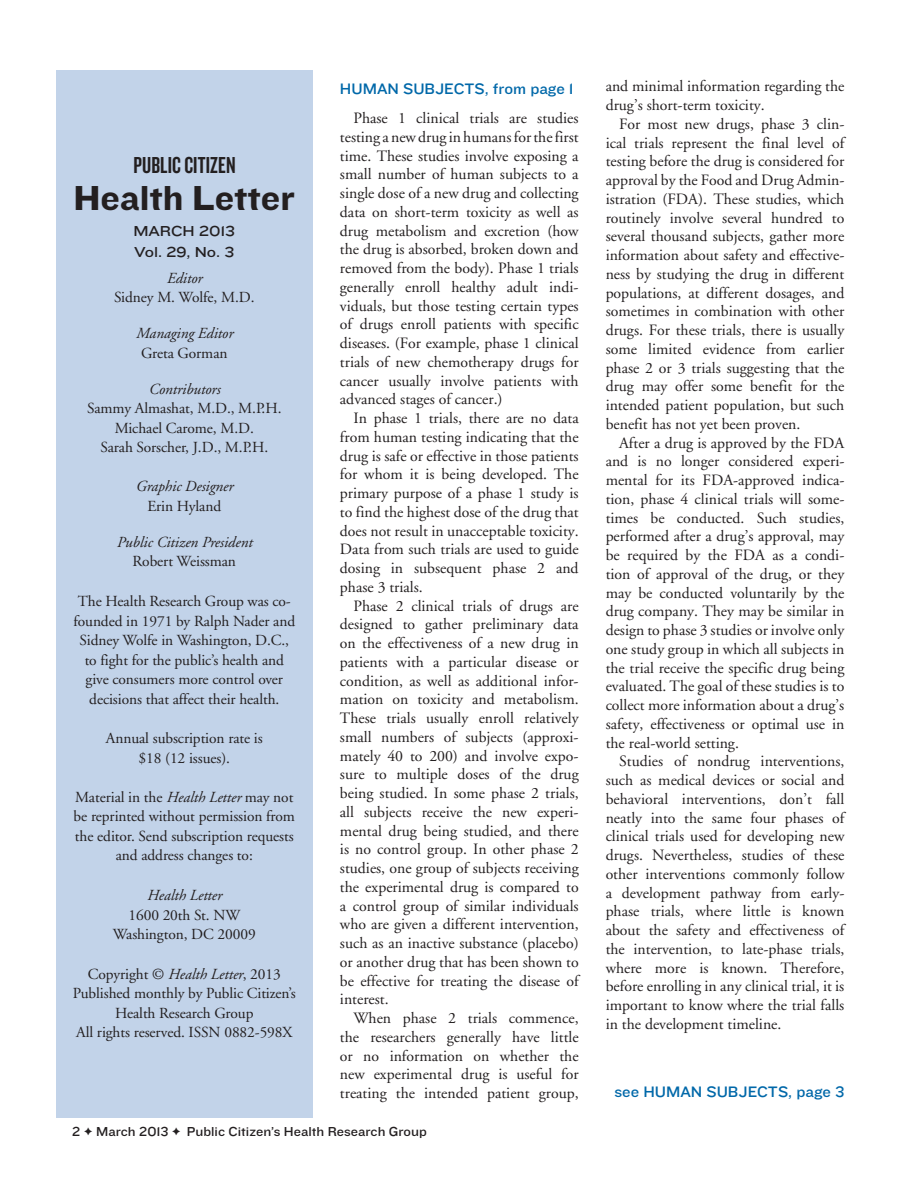
<style>
.page{position:relative;width:918px;height:1188px;background:#fff}
.page>*{position:absolute;margin:0;border:0;box-sizing:border-box;transform-origin:0 0}
.body_text{font:36px "Knockout HTF52 Cruiserweight";color:#231f20}
.body_text-2{font:24px "Knockout HTF48 Featherweight";letter-spacing:.005em;color:#231f20}
.body_text-3{font:15.75px/18.8px "Adobe Garamond";color:#231f20;text-align:justify}
.body_text-4{font:15.75px "Knockout HTF32 Junior Cruiserwt";color:#0068a9}
.sub{font:15.3px/19.5px "Adobe Garamond";letter-spacing:-.005em;color:#231f20;text-align:center}
.sub-2{font:italic 15.3px/19.5px "Adobe Garamond";letter-spacing:-.005em;color:#231f20;text-align:center}
.sub-3{font:15px/21px "Knockout HTF33 Junior Heviwt";letter-spacing:-.005em;color:#231f20}
.t1{font:13.5px "Knockout HTF32 Junior Cruiserwt";color:#231f20}
.s1{font-style:italic}
.s2{font-style:normal}
</style>
<div class="page">
<div style="left:56px;top:71px;width:257px;height:1047px;background:#c2d3e9"></div>
<p class="body_text-2" style="left:133px;top:153px;width:104px">PUBLIC CITIZEN</p>
<p class="body_text" style="left:73px;top:179px;width:223px">Health Letter</p>
<p class="sub-3" style="left:133px;top:220px;width:103px">MARCH 2013<br>Vol. 29, No. 3</p>
<p class="sub" style="left:114px;top:269px;width:142px"><span class="s1">Editor<br></span>Sidney M. Wolfe, M.D.</p>
<p class="sub-2" style="left:136px;top:324px;width:99px">Managing Editor<br><span class="s2">Greta Gorman</span></p>
<p class="sub" style="left:87px;top:380px;width:196px"><span class="s1">Contributors<br></span>Sammy Almashat, M.D., M.P.H.<br>Michael Carome, M.D.<br>Sarah Sorscher, J.D., M.P.H.</p>
<p class="sub-2" style="left:136px;top:477px;width:99px">Graphic Designer<br><span class="s2">Erin Hyland</span></p>
<p class="sub-2" style="left:117px;top:533px;width:137px">Public Citizen President<br><span class="s2">Robert Weissman</span></p>
<p class="sub" style="left:73px;top:592px;width:223px">The Health Research Group was co&shy;founded in 1971 by Ralph Nader and Sidney Wolfe in Washington, D.C., to fight for the public’s health and give consumers more control over decisions that affect their health.</p>
<p class="sub" style="left:106px;top:729px;width:158px">Annual subscription rate is $18 (12 issues).</p>
<p class="sub" style="left:74px;top:788px;width:223px">Material in the <span class="s1">Health Letter</span> may not be reprinted without permission from the editor. Send subscription requests and address changes to:</p>
<p class="sub" style="left:113px;top:886px;width:144px"><span class="s1">Health Letter<br></span>1600 20th St. NW<br>Washington, DC 20009</p>
<p class="sub" style="left:73px;top:965px;width:224px">Copyright © <span class="s1">Health Letter</span>, 2013<br>Published monthly by Public Citizen’s<br>Health Research Group<br>All rights reserved. ISSN 0882-598X</p>
<p class="body_text-4" style="left:340px;top:80px;width:235px">HUMAN SUBJECTS, from page 1</p>
<p class="body_text-3" style="left:340px;top:109px;width:240px;text-indent:14px">Phase 1 clinical trials are studies testing a new drug in humans for the first time. These studies involve exposing a small number of human subjects to a single dose of a new drug and collecting data on short-term toxicity as well as drug metabolism and excretion (how the drug is absorbed, broken down and removed from the body). Phase 1 trials generally enroll healthy adult indi&shy;viduals, but those testing certain types of drugs enroll patients with specific diseases. (For example, phase 1 clinical trials of new chemotherapy drugs for cancer usually involve patients with advanced stages of cancer.)</p>
<p class="body_text-3" style="left:340px;top:409px;width:240px;text-indent:14px">In phase 1 trials, there are no data from human testing indicating that the drug is safe or effective in those patients for whom it is being developed. The primary purpose of a phase 1 study is to find the highest dose of the drug that does not result in unacceptable toxicity.<br>Data from such trials are used to guide dosing in subsequent phase 2 and phase 3 trials.</p>
<p class="body_text-3" style="left:340px;top:597px;width:240px;text-indent:14px">Phase 2 clinical trials of drugs are designed to gather preliminary data on the effectiveness of a new drug in patients with a particular disease or condition, as well as additional infor&shy;mation on toxicity and metabolism.<br>These trials usually enroll relatively small numbers of subjects (approxi&shy;mately 40 to 200) and involve expo&shy;sure to multiple doses of the drug being studied. In some phase 2 trials, all subjects receive the new experi&shy;mental drug being studied, and there is no control group. In other phase 2 studies, one group of subjects receiving the experimental drug is compared to a control group of similar individuals who are given a different intervention, such as an inactive substance (placebo) or another drug that has been shown to be effective for treating the disease of interest.</p>
<p class="body_text-3" style="left:340px;top:1009px;width:240px;text-indent:14px">When phase 2 trials commence, the researchers generally have little or no information on whether the new experimental drug is useful for treating the intended patient group,</p>
<p class="t1" style="left:72px;top:1124px;width:356px">2 ✦ March 2013 ✦ Public Citizen’s Health Research Group</p>
<p class="body_text-3" style="left:606px;top:77px;width:240px">and minimal information regarding the drug’s short-term toxicity.</p>
<p class="body_text-3" style="left:606px;top:115px;width:240px;text-indent:14px">For most new drugs, phase 3 clin&shy;ical trials represent the final level of testing before the drug is considered for approval by the Food and Drug Admin&shy;istration (FDA). These studies, which routinely involve several hundred to several thousand subjects, gather more information about safety and effective&shy;ness by studying the drug in different populations, at different dosages, and sometimes in combination with other drugs. For these trials, there is usually some limited evidence from earlier phase 2 or 3 trials suggesting that the drug may offer some benefit for the intended patient population, but such benefit has not yet been proven.</p>
<p class="body_text-3" style="left:606px;top:434px;width:240px;text-indent:14px">After a drug is approved by the FDA and is no longer considered experi&shy;mental for its FDA-approved indica&shy;tion, phase 4 clinical trials will some&shy;times be conducted. Such studies, performed after a drug’s approval, may be required by the FDA as a condi&shy;tion of approval of the drug, or they may be conducted voluntarily by the drug company. They may be similar in design to phase 3 studies or involve only one study group in which all subjects in the trial receive the specific drug being evaluated. The goal of these studies is to collect more information about a drug’s safety, effectiveness or optimal use in the real-world setting.</p>
<p class="body_text-3" style="left:606px;top:752px;width:240px;text-indent:14px">Studies of nondrug interventions, such as medical devices or social and behavioral interventions, don’t fall neatly into the same four phases of clinical trials used for developing new drugs. Nevertheless, studies of these other interventions commonly follow a development pathway from early&shy;phase trials, where little is known about the safety and effectiveness of the intervention, to late-phase trials, where more is known. Therefore, before enrolling in any clinical trial, it is important to know where the trial falls in the development timeline.</p>
<p class="body_text-4" style="left:615px;top:1084px;width:231px">see HUMAN SUBJECTS, page 3</p>
</div>
